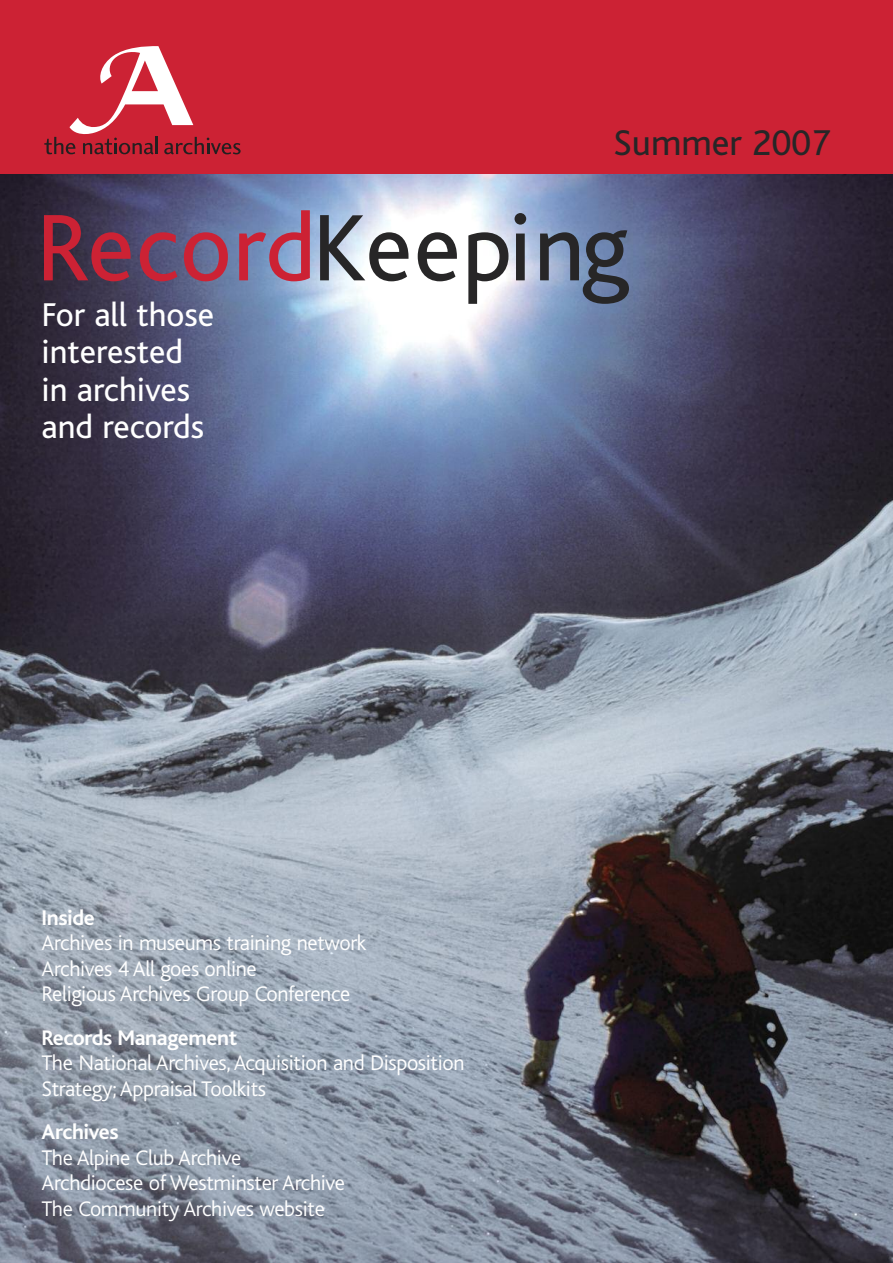
<style>
.page{position:relative;width:893px;height:1263px;background:#fff}
.page>*{position:absolute;margin:0;border:0;box-sizing:border-box;transform-origin:0 0}
.t1{font:99px "Bliss";letter-spacing:.005em;color:#272627}
.t2{font:37.5px "Bliss";color:#272627}
.t3{font:34.5px/37.5px "Bliss";color:#fff}
.t4{font:300 22.2px/25.5px "Bliss";letter-spacing:-.015em;color:#fff}
.t5{font:700 22.2px "Bliss";letter-spacing:-.015em;color:#fff}
.s1{color:#cc2234}
</style>
<div class="page">
<img style="left:0;top:174px;width:893px;height:1089px">
<div style="left:0;top:0;width:893px;height:174px;background:#cc2234"></div>
<svg style="left:44px;top:46px;width:197px;height:108px"></svg>
<h2 class="t2" style="left:614px;top:130px;width:219px">Summer 2007</h2>
<h1 class="t1" style="left:36px;top:215px;width:594px"><span class="s1">Record</span>Keeping</h1>
<h3 class="t3" style="left:42px;top:300px;width:174px">For all those interested in archives and records</h3>
<p class="t5" style="left:42px;top:910px;width:55px">Inside</p>
<p class="t4" style="left:42px;top:932px;width:326px">Archives in museums training network<br>Archives 4 All goes online<br>Religious Archives Group Conference</p>
<p class="t5" style="left:42px;top:1030px;width:197px">Records Management</p>
<p class="t4" style="left:42px;top:1052px;width:425px">The National Archives,Acquisition and Disposition<br>Strategy;Appraisal Toolkits</p>
<p class="t5" style="left:42px;top:1124px;width:79px">Archives</p>
<p class="t4" style="left:42px;top:1147px;width:305px">The Alpine Club Archive<br>Archdiocese of Westminster Archive<br>The Community Archives website</p>
</div>
